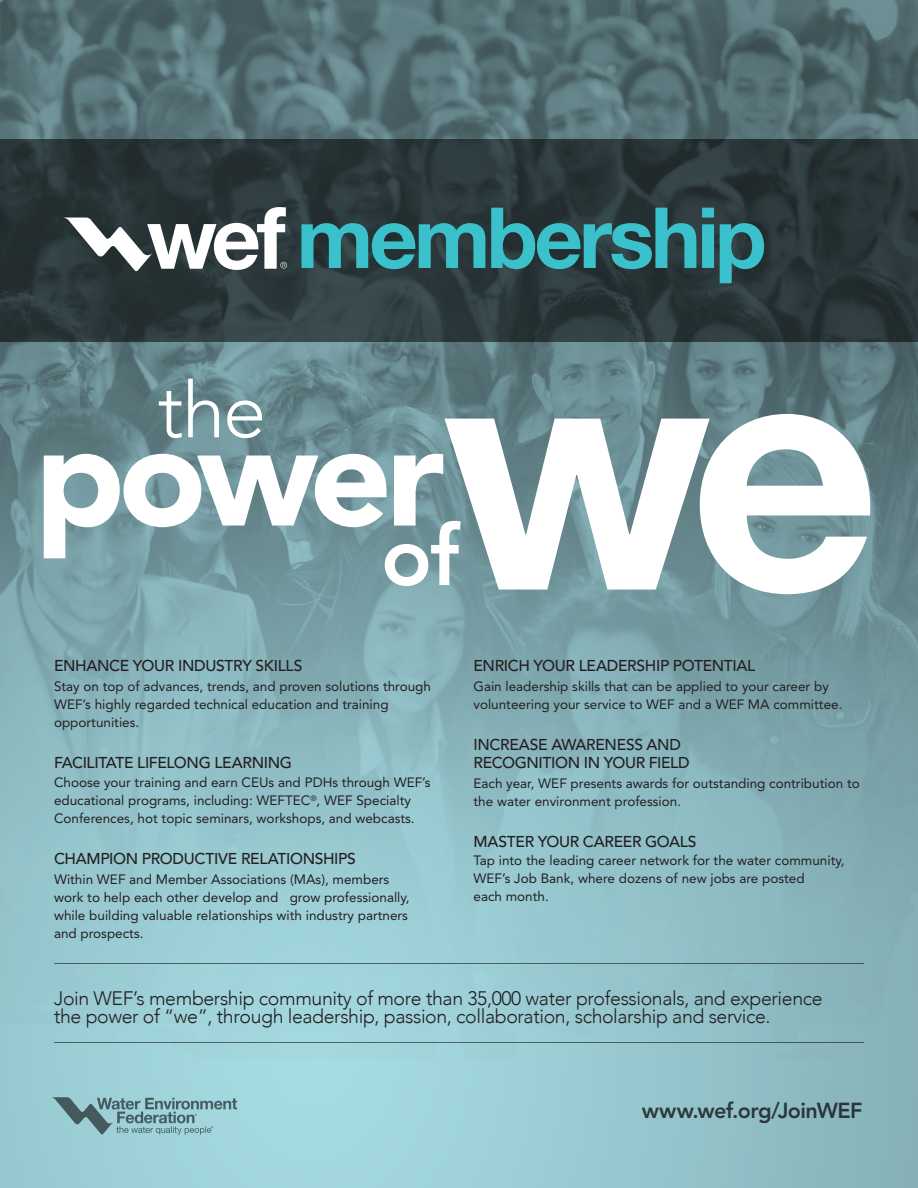
<style>
.page{position:relative;width:918px;height:1188px;background:#fff}
.page>*{position:absolute;margin:0;border:0;box-sizing:border-box;transform-origin:0 0}
.t1{font:900 144px "Avenir LT";letter-spacing:-.05em;color:#fff}
.t2{font:800 83.7px "Avenir LT";color:#fff}
.t3{font:300 77.7px "Avenir LT";color:#fff}
.t4{font:800 21.6px "Avenir LT";letter-spacing:-.025em;color:#231f20}
.Body{font:300 19.5px/18.3px "Avenir";letter-spacing:-.02em;color:#231f20}
.Body_Heads_Main{font:500 15.6px/18.6px "Avenir LT";letter-spacing:-.025em;color:#231f20}
.Body-2{font:13.5px/18px "Avenir LT";color:#231f20}
</style>
<div class="page">
<svg style="left:0;top:1102px;width:918px;height:86px;background:#99cad1"></svg>
<img style="left:0;top:0;width:918px;height:1102px">
<svg style="left:0;top:139px;width:918px;height:203px;background:#2a373a"></svg>
<svg style="left:64px;top:207px;width:223px;height:64px"></svg>
<svg style="left:302px;top:208px;width:462px;height:75px;background:#306a70"></svg>
<svg style="left:51px;top:1097px;width:186px;height:38px;background:#84afb5"></svg>
<hr style="left:54px;top:1042px;width:810px;height:1px;background:#231f20">
<hr style="left:54px;top:963px;width:810px;height:1px;background:#231f20">
<svg style="left:444px;top:414px;width:429px;height:180px"></svg>
<p class="t3" style="left:158px;top:365px;width:110px">the</p>
<p class="t1" style="left:34px;top:388px;width:412px">power</p>
<p class="t2" style="left:381px;top:507px;width:80px">of</p>
<p class="Body_Heads_Main" style="left:54px;top:657px;width:250px">ENHANCE YOUR INDUSTRY SKILLS</p>
<p class="Body-2" style="left:54px;top:677px;width:379px">Stay on top of advances, trends, and proven solutions through<br>WEF’s highly regarded technical education and training opportunities.</p>
<p class="Body_Heads_Main" style="left:54px;top:754px;width:240px">FACILITATE LIFELONG LEARNING</p>
<p class="Body-2" style="left:54px;top:774px;width:378px">Choose your training and earn CEUs and PDHs through WEF’s educational programs, including: WEFTEC<sup>®</sup>, WEF Specialty<br>Conferences, hot topic seminars, workshops, and webcasts.</p>
<p class="Body_Heads_Main" style="left:54px;top:850px;width:304px">CHAMPION PRODUCTIVE RELATIONSHIPS</p>
<p class="Body-2" style="left:54px;top:870px;width:357px">Within WEF and Member Associations (MAs), members work to help each other develop and grow professionally, while building valuable relationships with industry partners and prospects.</p>
<p class="Body_Heads_Main" style="left:474px;top:657px;width:283px">ENRICH YOUR LEADERSHIP POTENTIAL</p>
<p class="Body-2" style="left:474px;top:677px;width:370px">Gain leadership skills that can be applied to your career by volunteering your service to WEF and a WEF MA committee.</p>
<p class="Body_Heads_Main" style="left:474px;top:736px;width:218px">INCREASE AWARENESS AND<br>RECOGNITION IN YOUR FIELD</p>
<p class="Body-2" style="left:474px;top:774px;width:388px">Each year, WEF presents awards for outstanding contribution to the water environment profession.</p>
<p class="Body_Heads_Main" style="left:474px;top:833px;width:225px">MASTER YOUR CAREER GOALS</p>
<p class="Body-2" style="left:474px;top:852px;width:373px">Tap into the leading career network for the water community,<br>WEF’s Job Bank, where dozens of new jobs are posted<br>each month.</p>
<p class="Body" style="left:54px;top:989px;width:770px">Join WEF’s membership community of more than 35,000 water professionals, and experience the power of “we”, through leadership, passion, collaboration, scholarship and service.</p>
<h3 class="t4" style="left:642px;top:1097px;width:222px">www.wef.org/JoinWEF</h3>
</div>
